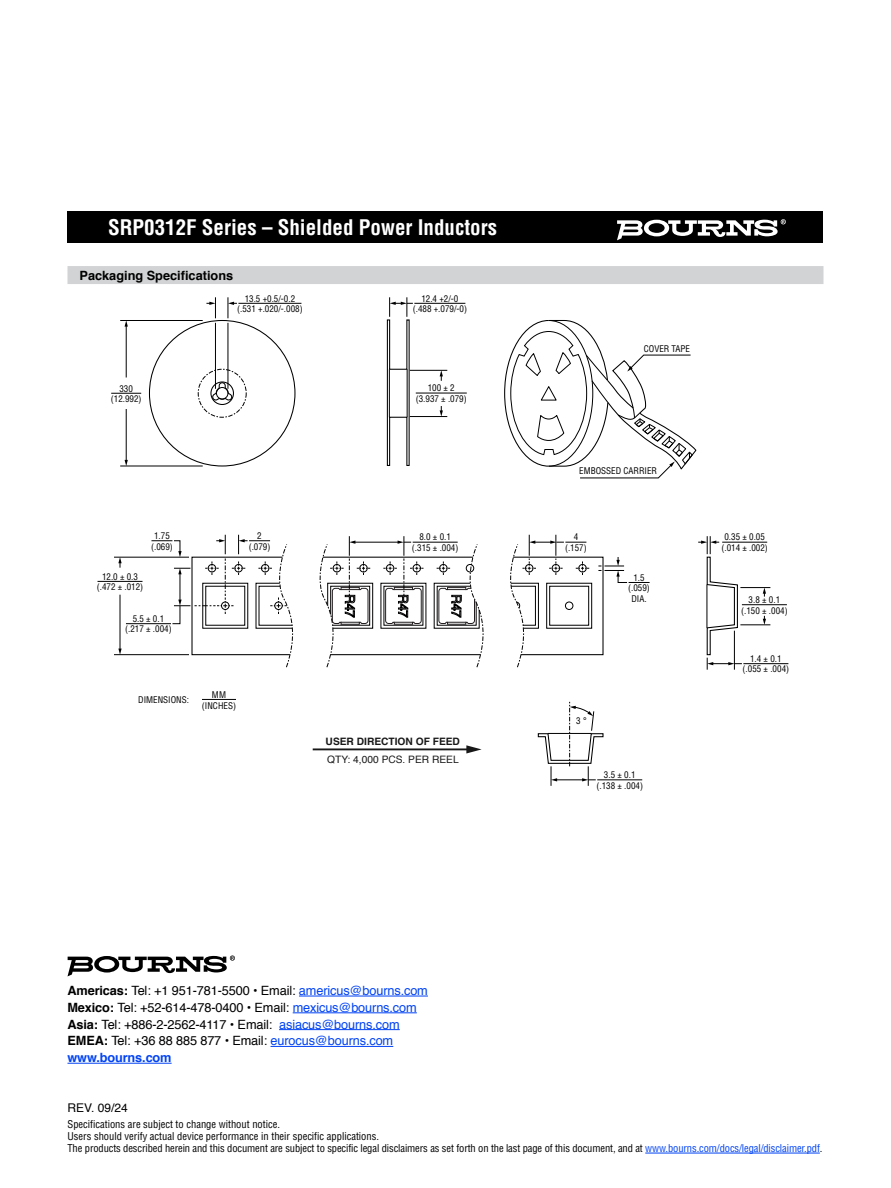
<style>
.page{position:relative;width:891px;height:1188px;background:#fff}
.page>*{position:absolute;margin:0;border:0;box-sizing:border-box;transform-origin:0 0}
.t1{font:700 condensed 21px "Helvetica";color:#fff}
.t2{font:12.75px/16.8px "Helvetica";letter-spacing:-.01em;color:#000}
.t3{font:700 12.75px "Helvetica";color:#000}
.t4{font:12px "Helvetica";color:#000}
.t5{font:condensed 10.5px/12px "Helvetica";letter-spacing:-.01em;color:#000}
.t6{font:10.2px "Helvetica";color:#191818}
.t7{font:700 10.2px "Helvetica";color:#191818}
.t8{font:condensed 9px/10.5px "Helvetica";color:#000;text-align:center}
.s1{font-weight:700}
.s2{color:#0042f4}
.s3{font-weight:700;color:#0042f4}
</style>
<div class="page">
<div style="left:68px;top:212px;width:756px;height:31px;background:#000"></div>
<svg style="left:617px;top:219px;width:169px;height:21px"></svg>
<div style="left:68px;top:266px;width:756px;height:18px;background:#d1d3d4"></div>
<div style="left:210px;top:381px;width:24px;height:24px;border:1px solid #000;border-radius:50%"></div>
<div style="left:198px;top:369px;width:48px;height:49px;border:1px dashed #000;border-radius:50%"></div>
<svg style="left:211px;top:382px;width:23px;height:19px"></svg>
<div style="left:216px;top:387px;width:12px;height:12px;border:1px solid #000;border-radius:50%"></div>
<hr style="left:331px;top:654px;width:149px;height:1px;background:#000">
<hr style="left:323px;top:557px;width:150px;height:1px;background:#000">
<svg style="left:504px;top:320px;width:193px;height:159px"></svg>
<svg style="left:434px;top:544px;width:50px;height:124px"></svg>
<hr style="left:410px;top:370px;width:37px;height:1px;background:#000">
<hr style="left:740px;top:587px;width:30px;height:1px;background:#000">
<hr style="left:740px;top:625px;width:30px;height:1px;background:#000">
<hr style="left:120px;top:320px;width:83px;height:1px;background:#000">
<hr style="left:120px;top:466px;width:83px;height:1px;background:#000">
<hr style="left:410px;top:416px;width:37px;height:1px;background:#000">
<hr style="left:114px;top:557px;width:75px;height:1px;background:#000">
<hr style="left:114px;top:654px;width:75px;height:1px;background:#000">
<hr style="left:215px;top:323px;width:1px;height:66px;background:#000">
<hr style="left:228px;top:323px;width:1px;height:66px;background:#000">
<svg style="left:228px;top:297px;width:9px;height:21px"></svg>
<svg style="left:206px;top:297px;width:10px;height:21px"></svg>
<svg style="left:440px;top:406px;width:3px;height:10px"></svg>
<svg style="left:440px;top:370px;width:3px;height:11px"></svg>
<svg style="left:118px;top:557px;width:4px;height:11px"></svg>
<hr style="left:120px;top:595px;width:1px;height:55px;background:#000">
<svg style="left:118px;top:649px;width:4px;height:6px"></svg>
<svg style="left:763px;top:588px;width:3px;height:9px"></svg>
<hr style="left:354px;top:542px;width:45px;height:1px;background:#000">
<svg style="left:763px;top:616px;width:3px;height:9px"></svg>
<hr style="left:126px;top:325px;width:1px;height:52px;background:#000">
<svg style="left:125px;top:321px;width:3px;height:6px"></svg>
<hr style="left:126px;top:409px;width:1px;height:52px;background:#000">
<svg style="left:125px;top:460px;width:3px;height:6px"></svg>
<hr style="left:416px;top:393px;width:51px;height:1px;background:#000">
<hr style="left:98px;top:581px;width:45px;height:1px;background:#000">
<hr style="left:126px;top:623px;width:45px;height:1px;background:#000">
<hr style="left:742px;top:604px;width:45px;height:1px;background:#000">
<hr style="left:111px;top:393px;width:30px;height:1px;background:#000">
<hr style="left:238px;top:303px;width:63px;height:1px;background:#000">
<hr style="left:414px;top:303px;width:51px;height:1px;background:#000">
<hr style="left:597px;top:780px;width:45px;height:1px;background:#000">
<hr style="left:743px;top:663px;width:45px;height:1px;background:#000">
<hr style="left:722px;top:542px;width:45px;height:1px;background:#000">
<svg style="left:698px;top:536px;width:44px;height:134px"></svg>
<hr style="left:413px;top:542px;width:45px;height:1px;background:#000">
<hr style="left:313px;top:748px;width:156px;height:2px;background:#191818">
<svg style="left:466px;top:745px;width:16px;height:9px"></svg>
<svg style="left:319px;top:536px;width:54px;height:132px"></svg>
<svg style="left:510px;top:535px;width:140px;height:133px"></svg>
<svg style="left:383px;top:536px;width:40px;height:89px"></svg>
<svg style="left:386px;top:297px;width:27px;height:169px"></svg>
<svg style="left:537px;top:702px;width:67px;height:84px"></svg>
<svg style="left:151px;top:535px;width:143px;height:133px"></svg>
<hr style="left:202px;top:699px;width:34px;height:1px;background:#000">
<hr style="left:645px;top:1153px;width:175px;height:1px;background:#0042f4">
<hr style="left:299px;top:996px;width:129px;height:1px;background:#0042f4">
<hr style="left:293px;top:1013px;width:124px;height:1px;background:#0042f4">
<hr style="left:279px;top:1029px;width:121px;height:1px;background:#0042f4">
<hr style="left:271px;top:1046px;width:122px;height:1px;background:#0042f4">
<hr style="left:68px;top:1063px;width:104px;height:1px;background:#0042f4">
<svg style="left:68px;top:955px;width:167px;height:21px"></svg>
<h1 class="t1" style="left:108px;top:214px;width:391px">SRP0312F Series – Shielded Power Inductors</h1>
<h2 class="t3" style="left:80px;top:265px;width:155px">Packaging Specifications</h2>
<p class="t8" style="left:111px;top:383px;width:32px">330 (12.992)</p>
<p class="t8" style="left:151px;top:530px;width:23px">1.75 (.069)</p>
<p class="t8" style="left:97px;top:571px;width:48px">12.0 ± 0.3 (.472 ± .012)</p>
<p class="t8" style="left:125px;top:613px;width:48px">5.5 ± 0.1 (.217 ± .004)</p>
<p class="t8" style="left:237px;top:293px;width:67px">13.5 +0.5/-0.2 (.531 +.020/-.008)</p>
<p class="t8" style="left:413px;top:293px;width:56px">12.4 +2/-0 (.488 +.079/-0)</p>
<p class="t8" style="left:249px;top:530px;width:23px">2 (.079)</p>
<p class="t8" style="left:416px;top:383px;width:53px">100 ± 2 (3.937 ± .079)</p>
<p class="t8" style="left:412px;top:532px;width:48px">8.0 ± 0.1 (.315 ± .004)</p>
<p class="t8" style="left:138px;top:695px;width:52px">DIMENSIONS:</p>
<p class="t8" style="left:202px;top:689px;width:36px">MM (INCHES)</p>
<p class="t7" style="left:326px;top:735px;width:136px">USER DIRECTION OF FEED</p>
<p class="t6" style="left:327px;top:751px;width:133px">QTY: 4,000 PCS. PER REEL</p>
<p class="t2" style="left:68px;top:983px;width:362px"><span class="s1">Americas:</span> Tel: +1 951-781-5500 • Email: <span class="s2">americus@bourns.com </span><span class="s1">Mexico:</span> Tel: +52-614-478-0400 • Email: <span class="s2">mexicus@bourns.com </span><span class="s1">Asia:</span> Tel: +886-2-2562-4117 • Email: <span class="s2">asiacus@bourns.com </span><span class="s1">EMEA:</span> Tel: +36 88 885 877 • Email: <span class="s2">eurocus@bourns.com </span><span class="s3">www.bourns.com</span></p>
<p class="t8" style="left:644px;top:344px;width:48px">COVER TAPE</p>
<p class="t8" style="left:579px;top:466px;width:79px">EMBOSSED CARRIER</p>
<p class="t8" style="left:565px;top:532px;width:23px">4 (.157)</p>
<p class="t8" style="left:628px;top:572px;width:23px">1.5 (.059)<br>DIA.</p>
<p class="t8" style="left:576px;top:716px;width:12px">3 °</p>
<p class="t8" style="left:596px;top:770px;width:48px">3.5 ± 0.1 (.138 ± .004)</p>
<p class="t8" style="left:721px;top:532px;width:48px">0.35 ± 0.05 (.014 ± .002)</p>
<p class="t8" style="left:741px;top:594px;width:48px">3.8 ± 0.1 (.150 ± .004)</p>
<p class="t8" style="left:743px;top:653px;width:48px">1.4 ± 0.1 (.055 ± .004)</p>
<h3 class="t4" style="left:68px;top:1098px;width:62px">REV. 09/24</h3>
<p class="t5" style="left:68px;top:1118px;width:756px">Specifications are subject to change without notice.<br>Users should verify actual device performance in their specific applications.<br>The products described herein and this document are subject to specific legal disclaimers as set forth on the last page of this document, and at <span class="s2">www.bourns.com/docs/legal/disclaimer.pdf</span>.</p>
</div>
